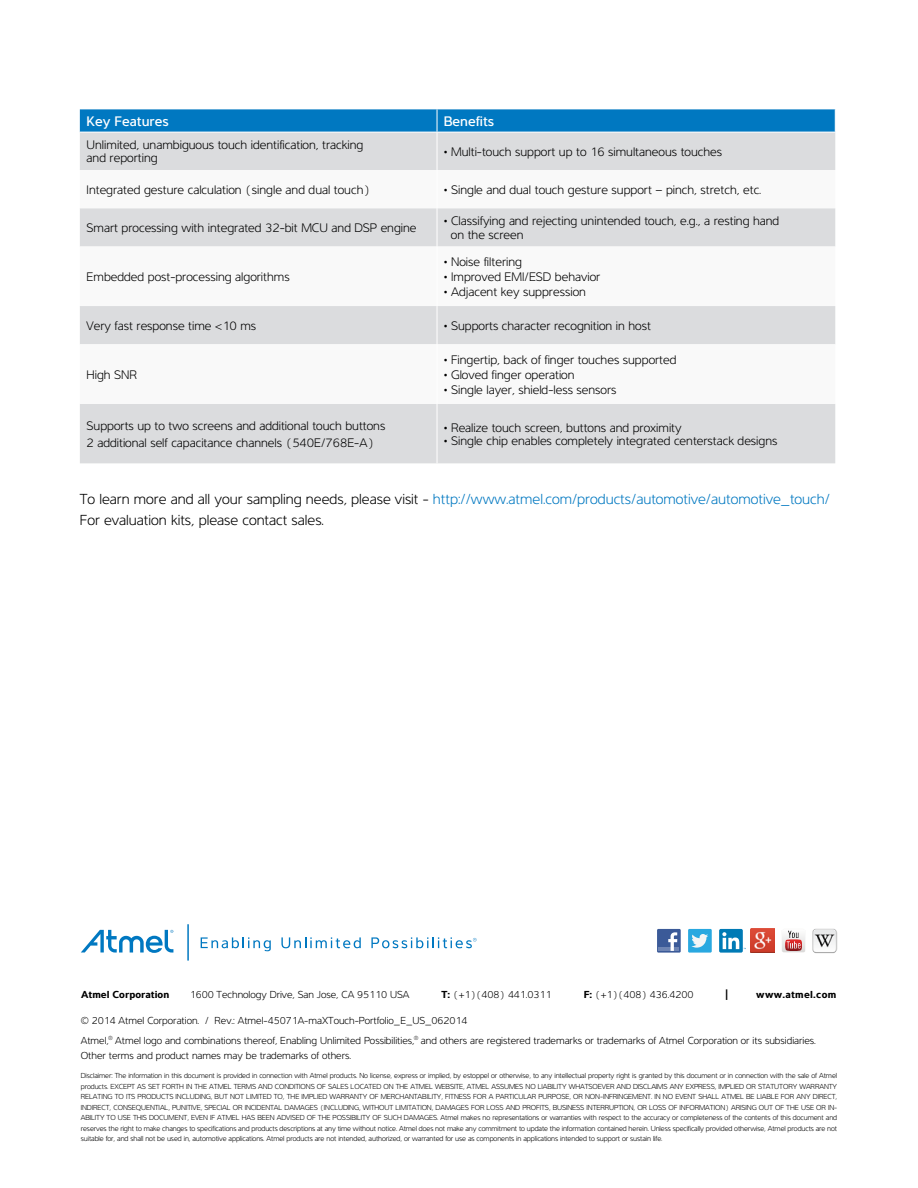
<style>
.page{position:relative;width:918px;height:1188px;background:#fff}
.page>*{position:absolute;margin:0;border:0;box-sizing:border-box;transform-origin:0 0}
.t1{font:300 15px/21px "Interval";color:#000}
.t2{font:500 14.25px "Interval";color:#fff}
.t3{font:300 12.75px/13.5px "Interval";color:#000}
.t4{font:300 10.5px/19.5px "Interval";color:#000}
.t5{font:700 10.5px "Interval";color:#000}
.t6{font:700 10.5px "Interval";letter-spacing:.025em;color:#000}
.t7{font:300 7.5px/10.5px "Interval";letter-spacing:-.01em;color:#000;text-align:justify}
.s1{color:#0078c1}
.s2{font-weight:700}
</style>
<div class="page">
<svg style="left:201px;top:937px;width:70px;height:14px"></svg>
<svg style="left:281px;top:937px;width:80px;height:11px"></svg>
<svg style="left:81px;top:930px;width:92px;height:23px"></svg>
<hr style="left:187px;top:924px;width:2px;height:37px;background:#0078c1">
<svg style="left:371px;top:937px;width:106px;height:12px"></svg>
<div style="left:657px;top:929px;width:24px;height:24px;background:#3b5a98"></div>
<hr style="left:659px;top:948px;width:20px;height:3px;background:#6d84b3">
<svg style="left:668px;top:932px;width:9px;height:19px"></svg>
<div style="left:719px;top:929px;width:24px;height:24px;background:#007ab5;border-radius:2px"></div>
<svg style="left:722px;top:932px;width:24px;height:17px"></svg>
<div style="left:688px;top:929px;width:24px;height:24px;background:#29a8e0"></div>
<svg style="left:691px;top:934px;width:17px;height:14px"></svg>
<svg style="left:782px;top:930px;width:23px;height:23px"></svg>
<img style="left:785px;top:939px;width:17px;height:12px">
<img style="left:786px;top:941px;width:15px;height:8px">
<img style="left:812px;top:928px;width:26px;height:26px">
<img style="left:750px;top:929px;width:24px;height:24px">
<div style="left:80px;top:133px;width:755px;height:330px;background:#dbdcde"></div>
<svg style="left:80px;top:170px;width:755px;height:234px"></svg>
<hr style="left:437px;top:132px;width:1px;height:38px;background:#fff">
<hr style="left:437px;top:170px;width:1px;height:38px;background:#fff">
<hr style="left:437px;top:208px;width:1px;height:39px;background:#fff">
<hr style="left:437px;top:247px;width:1px;height:59px;background:#fff">
<hr style="left:437px;top:306px;width:1px;height:38px;background:#fff">
<hr style="left:437px;top:344px;width:1px;height:60px;background:#fff">
<hr style="left:437px;top:404px;width:1px;height:59px;background:#fff">
<svg style="left:80px;top:109px;width:756px;height:23px;background:#097cc3"></svg>
<h2 class="t2" style="left:87px;top:116px;width:84px">Key Features</h2>
<h2 class="t2" style="left:444px;top:116px;width:52px">Benefits</h2>
<h3 class="t3" style="left:87px;top:139px;width:278px">Unlimited, unambiguous touch identification, tracking and reporting</h3>
<h3 class="t3" style="left:444px;top:146px;width:280px">• Multi-touch support up to 16 simultaneous touches</h3>
<h3 class="t3" style="left:87px;top:184px;width:285px">Integrated gesture calculation (single and dual touch)</h3>
<h3 class="t3" style="left:444px;top:184px;width:319px">• Single and dual touch gesture support – pinch, stretch, etc.</h3>
<h3 class="t3" style="left:87px;top:222px;width:332px">Smart processing with integrated 32-bit MCU and DSP engine</h3>
<h3 class="t3" style="left:451px;top:216px;width:330px;text-indent:-7px">• Classifying and rejecting unintended touch, e.g., a resting hand on the screen</h3>
<h3 class="t3" style="left:87px;top:271px;width:205px">Embedded post-processing algorithms</h3>
<h3 class="t3" style="left:444px;top:256px;width:80px">• Noise filtering</h3>
<h3 class="t3" style="left:444px;top:271px;width:158px">• Improved EMI/ESD behavior</h3>
<h3 class="t3" style="left:444px;top:287px;width:144px">• Adjacent key suppression</h3>
<h3 class="t3" style="left:87px;top:320px;width:171px">Very fast response time &lt;10 ms</h3>
<h3 class="t3" style="left:444px;top:320px;width:209px">• Supports character recognition in host</h3>
<h3 class="t3" style="left:87px;top:369px;width:52px">High SNR</h3>
<h3 class="t3" style="left:444px;top:354px;width:234px">• Fingertip, back of finger touches supported</h3>
<h3 class="t3" style="left:444px;top:369px;width:132px">• Gloved finger operation</h3>
<h3 class="t3" style="left:444px;top:384px;width:174px">• Single layer, shield-less sensors</h3>
<h3 class="t3" style="left:87px;top:419px;width:300px;line-height:16.5px">Supports up to two screens and additional touch buttons<br>2 additional self capacitance channels (540E/768E-A)</h3>
<h3 class="t3" style="left:444px;top:422px;width:239px">• Realize touch screen, buttons and proximity</h3>
<h3 class="t3" style="left:444px;top:435px;width:335px">• Single chip enables completely integrated centerstack designs</h3>
<h1 class="t1" style="left:80px;top:490px;width:752px">To learn more and all your sampling needs, please visit - <span class="s1">http://www.atmel.com/products/automotive/automotive_touch/<br></span>For evaluation kits, please contact sales.</h1>
<h3 class="t5" style="left:81px;top:989px;width:90px">Atmel Corporation</h3>
<h3 class="t4" style="left:190px;top:985px;width:221px">1600 Technology Drive, San Jose, CA 95110 USA</h3>
<h3 class="t4" style="left:442px;top:985px;width:111px"><span class="s2">T:</span> (+1)(408) 441.0311</h3>
<h3 class="t4" style="left:584px;top:985px;width:111px"><span class="s2">F:</span> (+1)(408) 436.4200</h3>
<h3 class="t5" style="left:726px;top:989px;width:4px">|</h3>
<h3 class="t6" style="left:756px;top:989px;width:81px">www.atmel.com</h3>
<p class="t4" style="left:81px;top:1012px;width:737px">© 2014 Atmel Corporation. / Rev.: Atmel-45071A-maXTouch-Portfolio_E_US_062014<br>Atmel,<sup>®</sup> Atmel logo and combinations thereof, Enabling Unlimited Possibilities,<sup>®</sup> and others are registered trademarks or trademarks of Atmel Corporation or its subsidiaries.</p>
<h3 class="t4" style="left:81px;top:1047px;width:272px">Other terms and product names may be trademarks of others.</h3>
<p class="t7" style="left:81px;top:1071px;width:758px">Disclaimer: The information in this document is provided in connection with Atmel products. No license, express or implied, by estoppel or otherwise, to any intellectual property right is granted by this document or in connection with the sale of Atmel products. EXCEPT AS SET FORTH IN THE ATMEL TERMS AND CONDITIONS OF SALES LOCATED ON THE ATMEL WEBSITE, ATMEL ASSUMES NO LIABILITY WHATSOEVER AND DISCLAIMS ANY EXPRESS, IMPLIED OR STATUTORY WARRANTY RELATING TO ITS PRODUCTS INCLUDING, BUT NOT LIMITED TO, THE IMPLIED WARRANTY OF MERCHANTABILITY, FITNESS FOR A PARTICULAR PURPOSE, OR NON-INFRINGEMENT. IN NO EVENT SHALL ATMEL BE LIABLE FOR ANY DIRECT, INDIRECT, CONSEQUENTIAL, PUNITIVE, SPECIAL OR INCIDENTAL DAMAGES (INCLUDING, WITHOUT LIMITATION, DAMAGES FOR LOSS AND PROFITS, BUSINESS INTERRUPTION, OR LOSS OF INFORMATION) ARISING OUT OF THE USE OR IN-ABILITY TO USE THIS DOCUMENT, EVEN IF ATMEL HAS BEEN ADVISED OF THE POSSIBILITY OF SUCH DAMAGES. Atmel makes no representations or warranties with respect to the accuracy or completeness of the contents of this document and reserves the right to make changes to specifications and products descriptions at any time without notice. Atmel does not make any commitment to update the information contained herein. Unless specifically provided otherwise, Atmel products are not suitable for, and shall not be used in, automotive applications. Atmel products are not intended, authorized, or warranted for use as components in applications intended to support or sustain life.</p>
</div>
